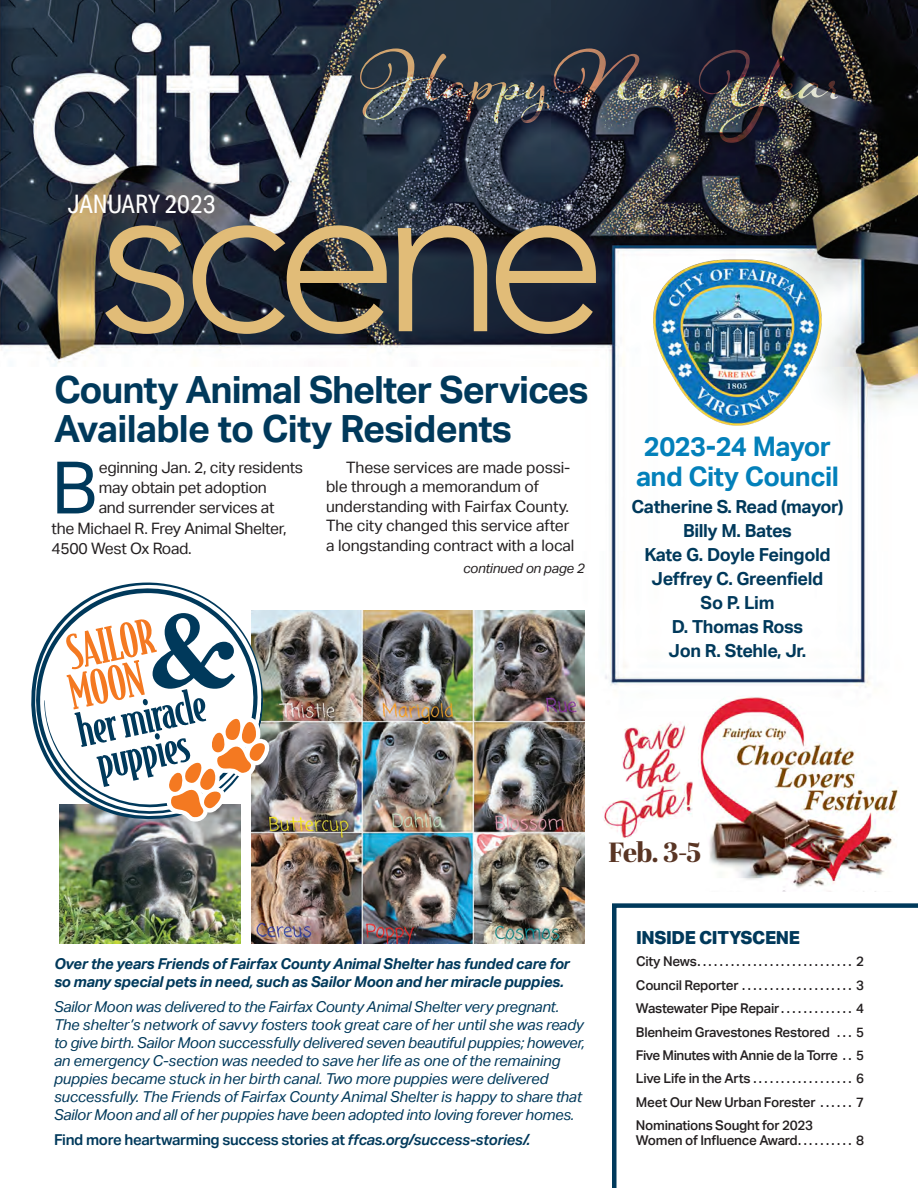
<style>
.page{position:relative;width:918px;height:1188px;background:#fff}
.page>*{position:absolute;margin:0;border:0;box-sizing:border-box;transform-origin:0 0}
.sustaining_member_na{font:72.45px "Aktiv Grotesk";color:#00395b}
.sustaining_member_na-2{font:500 45.3px/39.3px "Bodega Serif";color:#f47921}
.sustaining_member_na-3{font:500 45px "Bodega Serif";color:#00395b}
.sustaining_member_na-4{font:700 37.5px/39px "Aktiv Grotesk";letter-spacing:-.03em;color:#00395b}
.t1{font:800 27.75px "Abril Display";color:#593524}
.sustaining_member_na-5{font:700 27px "Aktiv Grotesk";letter-spacing:-.02em;color:#0380ba}
.t2{font:25.5px "Aktiv Grotesk Cd";color:#fff}
.sustaining_member_na-6{font:700 18px "Aktiv Grotesk";letter-spacing:-.02em;color:#00395b}
.t3{font:800 18px "Aktiv Grotesk";letter-spacing:-.02em;color:#00395b}
.sustaining_member_na-7{font:15.75px/19.5px "Aktiv Grotesk";letter-spacing:-.01em;color:#231f20}
.t4{font:italic 15px/18px "Aktiv Grotesk";letter-spacing:-.02em;color:#00395b}
.t5{font:italic 700 15px/18px "Aktiv Grotesk";letter-spacing:-.02em;color:#00395b}
.t6{font:600 15px "Aktiv Grotesk";letter-spacing:-.02em;color:#00395b}
.t7{font:500 13.5px "Aktiv Grotesk";letter-spacing:-.02em;color:#231f20}
.sustaining_member_na-8{font:italic 13.5px "Aktiv Grotesk";letter-spacing:-.02em;color:#231f20}
.s1{font-style:italic}
</style>
<div class="page">
<img style="left:0;top:0;width:918px;height:944px">
<svg style="left:105px;top:225px;width:491px;height:109px;background:#5f594c"></svg>
<div style="left:41px;top:166px;width:202px;height:77px;background:#ac5637;opacity:.17"></div>
<svg style="left:612px;top:903px;width:306px;height:285px"></svg>
<img style="left:252px;top:610px;width:333px;height:334px">
<img style="left:60px;top:820px;width:181px;height:124px">
<svg style="left:30px;top:582px;width:233px;height:238px"></svg>
<svg style="left:95px;top:613px;width:176px;height:209px"></svg>
<img style="left:360px;top:49px;width:478px;height:94px">
<img style="left:650px;top:248px;width:175px;height:186px">
<img style="left:693px;top:695px;width:214px;height:197px">
<img style="left:599px;top:780px;width:94px;height:61px">
<img style="left:622px;top:698px;width:66px;height:75px">
<img style="left:625px;top:747px;width:56px;height:44px">
<p class="t2" style="left:68px;top:189px;width:149px">JANUARY 2023</p>
<p class="sustaining_member_na-4" style="left:54px;top:370px;width:536px">County Animal Shelter Services<br>Available to City Residents</p>
<p class="sustaining_member_na" style="left:52px;top:446px;width:47px">B</p>
<p class="sustaining_member_na-7" style="left:99px;top:458px;width:206px">eginning Jan. 2, city residents</p>
<p class="sustaining_member_na-7" style="left:99px;top:478px;width:170px">may obtain pet adoption</p>
<p class="sustaining_member_na-7" style="left:99px;top:498px;width:177px">and surrender services at</p>
<p class="sustaining_member_na-7" style="left:52px;top:519px;width:236px">the Michael R. Frey Animal Shelter,</p>
<p class="sustaining_member_na-7" style="left:52px;top:539px;width:142px">4500 West Ox Road.</p>
<p class="sustaining_member_na-2" style="left:57px;top:634px;width:96px;rotate:-12deg">SAILOR<br>MOON</p>
<p class="sustaining_member_na-3" style="left:72px;top:704px;width:133px;rotate:-12deg">her miracle</p>
<p class="sustaining_member_na-3" style="left:91px;top:737px;width:95px;rotate:-12deg">puppies</p>
<p class="sustaining_member_na-7" style="left:326px;top:458px;width:250px;text-indent:20px">These services are made possi&shy;ble through a memorandum of understanding with Fairfax County.<br>The city changed this service after a longstanding contract with a local</p>
<p class="sustaining_member_na-8" style="left:463px;top:560px;width:123px">continued on page 2</p>
<p class="sustaining_member_na-5" style="left:644px;top:431px;width:189px">2023-24 Mayor</p>
<p class="sustaining_member_na-5" style="left:636px;top:461px;width:205px">and City Council</p>
<p class="sustaining_member_na-6" style="left:632px;top:497px;width:214px">Catherine S. Read (mayor)</p>
<p class="sustaining_member_na-6" style="left:683px;top:521px;width:110px">Billy M. Bates</p>
<p class="sustaining_member_na-6" style="left:644px;top:545px;width:188px">Kate G. Doyle Feingold</p>
<p class="sustaining_member_na-6" style="left:652px;top:569px;width:173px">Jeffrey C. Greenfield</p>
<p class="sustaining_member_na-6" style="left:701px;top:593px;width:75px">So P. Lim</p>
<p class="sustaining_member_na-6" style="left:672px;top:617px;width:133px">D. Thomas Ross</p>
<p class="sustaining_member_na-6" style="left:669px;top:641px;width:139px">Jon R. Stehle, Jr.</p>
<p class="t1" style="left:609px;top:832px;width:94px">Feb. 3-5</p>
<p class="t5" style="left:54px;top:955px;width:517px">Over the years Friends of Fairfax County Animal Shelter has funded care for so many special pets in need, such as Sailor Moon and her miracle puppies.</p>
<p class="t4" style="left:54px;top:998px;width:532px">Sailor Moon was delivered to the Fairfax County Animal Shelter very pregnant.<br>The shelter’s network of savvy fosters took great care of her until she was ready to give birth. Sailor Moon successfully delivered seven beautiful puppies; however, an emergency C-section was needed to save her life as one of the remaining puppies became stuck in her birth canal. Two more puppies were delivered successfully. The Friends of Fairfax County Animal Shelter is happy to share that Sailor Moon and all of her puppies have been adopted into loving forever homes.</p>
<p class="t6" style="left:54px;top:1131px;width:478px">Find more heartwarming success stories at <span class="s1">ffcas.org/success-stories/.</span></p>
<p class="t3" style="left:636px;top:928px;width:166px">INSIDE CITYSCENE</p>
<p class="t7" style="left:636px;top:954px;width:230px">City News . . . . . . . . . . . . . . . . . . . . . . . . . . . . 2</p>
<p class="t7" style="left:636px;top:977px;width:230px">Council Reporter . . . . . . . . . . . . . . . . . . . . 3</p>
<p class="t7" style="left:636px;top:1001px;width:230px">Wastewater Pipe Repair . . . . . . . . . . . . . 4</p>
<p class="t7" style="left:636px;top:1024px;width:230px">Blenheim Gravestones Restored . . . 5</p>
<p class="t7" style="left:636px;top:1047px;width:230px">Five Minutes with Annie de la Torre . . 5</p>
<p class="t7" style="left:636px;top:1071px;width:230px">Live Life in the Arts . . . . . . . . . . . . . . . . . . 6</p>
<p class="t7" style="left:636px;top:1094px;width:230px">Meet Our New Urban Forester . . . . . . 7</p>
<p class="t7" style="left:636px;top:1118px;width:179px">Nominations Sought for 2023</p>
<p class="t7" style="left:636px;top:1132px;width:230px">Women of Influence Award . . . . . . . . . . 8</p>
</div>
